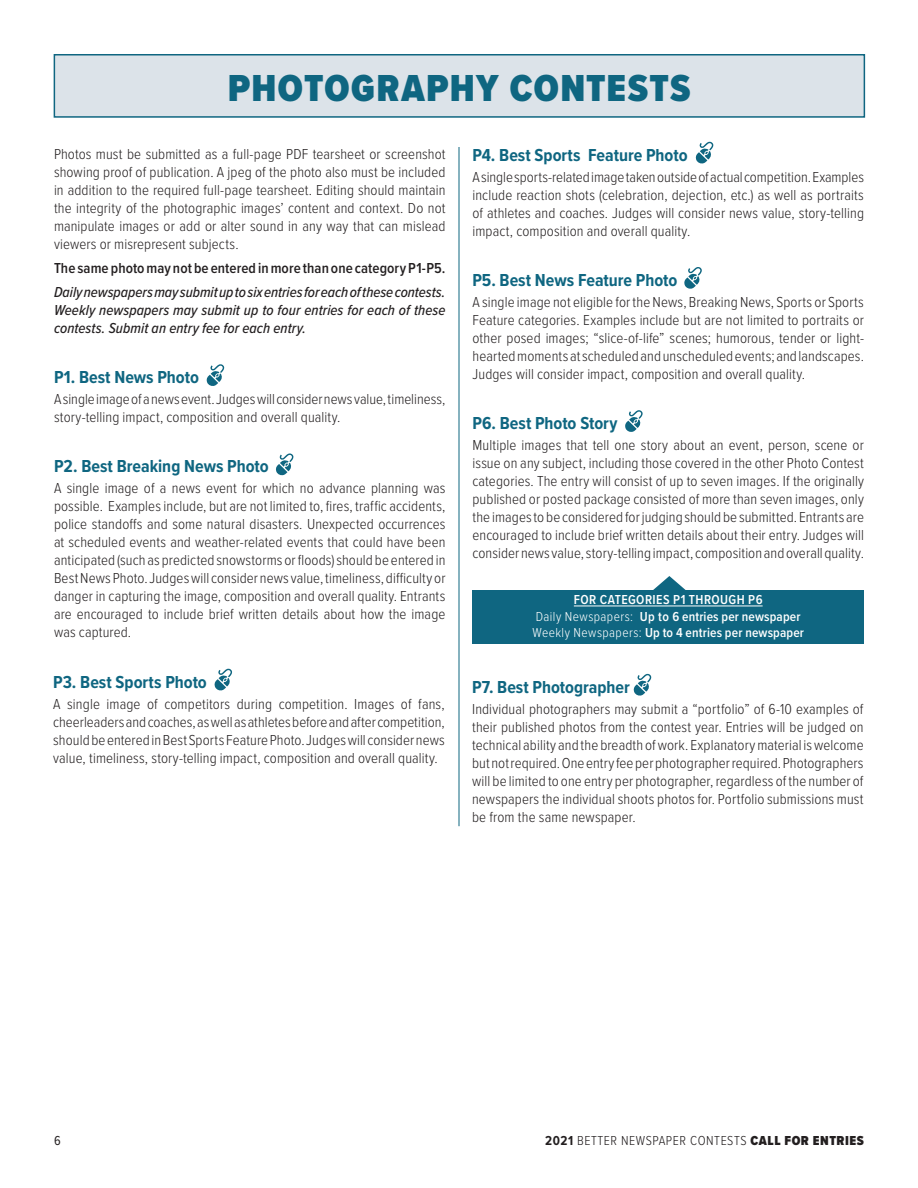
<style>
.page{position:relative;width:918px;height:1188px;background:#fff}
.page>*{position:absolute;margin:0;border:0;box-sizing:border-box;transform-origin:0 0}
.t1{font:900 39px "Proxima Nova Cond";letter-spacing:.035em;color:#0f6681}
.category{font:700 18px "Proxima Nova Cond";color:#0f6681}
.body{font:300 15px/18px "Proxima Nova Cond";letter-spacing:.005em;color:#231f20;text-align:justify}
.body-2{font:italic 500 15px/18px "Proxima Nova Cond";letter-spacing:.005em;color:#231f20;text-align:justify}
.body-3{font:600 15px "Proxima Nova Cond";letter-spacing:.005em;color:#231f20}
.t2{font:600 13.5px "Proxima Nova Cond";letter-spacing:.015em;color:#fff}
.t3{font:300 13.5px "Proxima Nova Cond";letter-spacing:.04em;color:#231f20}
.t4{font:13.5px "Proxima Nova Cond";color:#231f20}
.s1{font-weight:300}
.s2{font-weight:700}
.s3{font-weight:900}
</style>
<div class="page">
<hr style="left:459px;top:147px;width:1px;height:679px;background:#0f6681">
<div style="left:54px;top:54px;width:811px;height:64px;background:#dce3e9;border:2px solid #0f6681"></div>
<svg style="left:206px;top:364px;width:18px;height:22px"></svg>
<svg style="left:276px;top:453px;width:18px;height:23px"></svg>
<svg style="left:695px;top:141px;width:18px;height:23px"></svg>
<svg style="left:684px;top:267px;width:18px;height:22px"></svg>
<svg style="left:625px;top:410px;width:18px;height:22px"></svg>
<svg style="left:214px;top:668px;width:18px;height:23px"></svg>
<div style="left:472px;top:590px;width:392px;height:54px;background:#0f6681"></div>
<hr style="left:574px;top:606px;width:189px;height:1px;background:#fff">
<svg style="left:653px;top:576px;width:33px;height:14px"></svg>
<svg style="left:633px;top:673px;width:18px;height:23px"></svg>
<p class="t1" style="left:228px;top:60px;width:464px">PHOTOGRAPHY CONTESTS</p>
<p class="body" style="left:54px;top:144px;width:393px">Photos must be submitted as a full-page PDF tearsheet or screenshot showing proof of publication. A jpeg of the photo also must be included in addition to the required full-page tearsheet. Editing should maintain the integrity of the photographic images’ content and context. Do not manipulate images or add or alter sound in any way that can mislead viewers or misrepresent subjects.</p>
<p class="body-3" style="left:54px;top:257px;width:393px">The same photo may not be entered in more than one category P1-P5.</p>
<p class="body-2" style="left:54px;top:282px;width:393px">Daily newspapers may submit up to six entries for each of these contests.<br>Weekly newspapers may submit up to four entries for each of these contests. Submit an entry fee for each entry.</p>
<p class="category" style="left:54px;top:364px;width:146px">P1. Best News Photo</p>
<p class="body" style="left:54px;top:389px;width:393px">A single image of a news event. Judges will consider news value, timeliness, story-telling impact, composition and overall quality.</p>
<p class="category" style="left:54px;top:453px;width:216px">P2. Best Breaking News Photo</p>
<p class="body" style="left:54px;top:479px;width:393px">A single image of a news event for which no advance planning was possible. Examples include, but are not limited to, fires, traffic accidents, police standoffs and some natural disasters. Unexpected occurrences at scheduled events and weather-related events that could have been anticipated (such as predicted snowstorms or floods) should be entered in Best News Photo. Judges will consider news value, timeliness, difficulty or danger in capturing the image, composition and overall quality. Entrants are encouraged to include brief written details about how the image was captured.</p>
<p class="category" style="left:53px;top:668px;width:155px">P3. Best Sports Photo</p>
<p class="body" style="left:53px;top:694px;width:393px">A single image of competitors during competition. Images of fans, cheerleaders and coaches, as well as athletes before and after competition, should be entered in Best Sports Feature Photo. Judges will consider news value, timeliness, story-telling impact, composition and overall quality.</p>
<p class="category" style="left:472px;top:141px;width:217px">P4. Best Sports Feature Photo</p>
<p class="body" style="left:472px;top:167px;width:393px">A single sports-related image taken outside of actual competition. Examples include reaction shots (celebration, dejection, etc.) as well as portraits of athletes and coaches. Judges will consider news value, story-telling impact, composition and overall quality.</p>
<p class="category" style="left:472px;top:267px;width:206px">P5. Best News Feature Photo</p>
<p class="body" style="left:472px;top:292px;width:393px">A single image not eligible for the News, Breaking News, Sports or Sports Feature categories. Examples include but are not limited to portraits or other posed images; “slice-of-life” scenes; humorous, tender or light&shy;hearted moments at scheduled and unscheduled events; and landscapes.<br>Judges will consider impact, composition and overall quality.</p>
<p class="category" style="left:472px;top:410px;width:147px">P6. Best Photo Story</p>
<p class="body" style="left:472px;top:435px;width:393px">Multiple images that tell one story about an event, person, scene or issue on any subject, including those covered in the other Photo Contest categories. The entry will consist of up to seven images. If the originally published or posted package consisted of more than seven images, only the images to be considered for judging should be submitted. Entrants are encouraged to include brief written details about their entry. Judges will consider news value, story-telling impact, composition and overall quality.</p>
<p class="t2" style="left:574px;top:590px;width:190px">FOR CATEGORIES P1 THROUGH P6</p>
<p class="t2" style="left:536px;top:606px;width:266px"><span class="s1">Daily Newspapers:</span> Up to 6 entries per newspaper</p>
<p class="t2" style="left:532px;top:623px;width:273px"><span class="s1">Weekly Newspapers:</span> Up to 4 entries per newspaper</p>
<p class="category" style="left:472px;top:673px;width:159px">P7. Best Photographer</p>
<p class="body" style="left:472px;top:699px;width:393px">Individual photographers may submit a “portfolio” of 6-10 examples of their published photos from the contest year. Entries will be judged on technical ability and the breadth of work. Explanatory material is welcome but not required. One entry fee per photographer required. Photographers will be limited to one entry per photographer, regardless of the number of newspapers the individual shoots photos for. Portfolio submissions must be from the same newspaper.</p>
<p class="t4" style="left:54px;top:1130px;width:8px">6</p>
<p class="t3" style="left:545px;top:1130px;width:320px"><span class="s2">2021</span> BETTER NEWSPAPER CONTESTS <span class="s3">CALL FOR ENTRIES</span></p>
</div>
